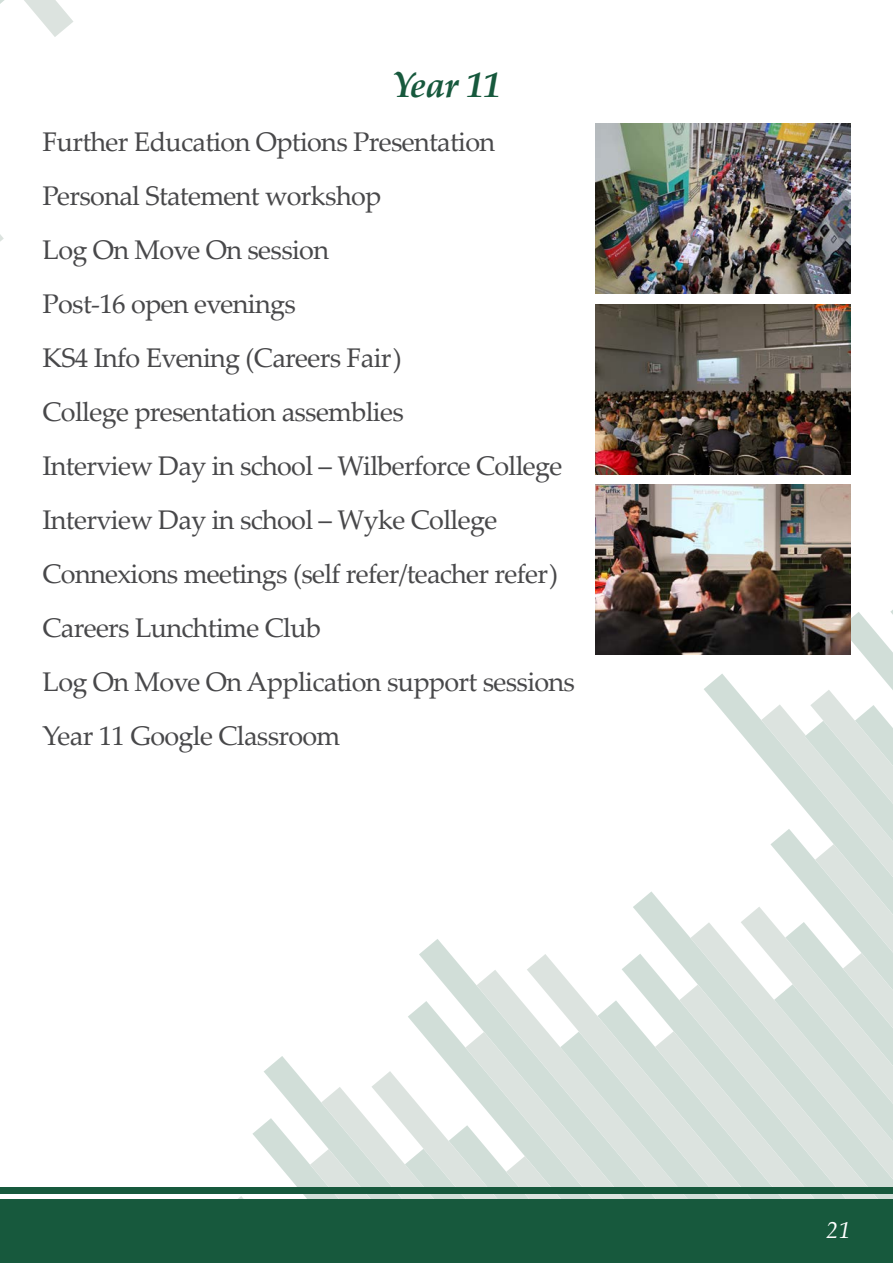
<style>
.page{position:relative;width:893px;height:1263px;background:#fff}
.page>*{position:absolute;margin:0;border:0;box-sizing:border-box;transform-origin:0 0}
.t1{font:italic 700 36px "Palatino Linotype";letter-spacing:-.025em;color:#17593d}
.t2{font:27px/54px "Palatino Linotype";letter-spacing:-.025em;color:#48484a}
.t3{font:italic 24px "Palatino Linotype";color:#fff}
</style>
<div class="page">
<svg style="left:158px;top:596px;width:735px;height:603px"></svg>
<svg style="left:810px;top:690px;width:83px;height:509px;background:#d9e3de"></svg>
<div style="left:0;top:1199px;width:893px;height:64px;background:#17593d"></div>
<div style="left:0;top:1187px;width:893px;height:6px;background:#17593d"></div>
<svg style="left:0;top:0;width:73px;height:242px"></svg>
<img style="left:595px;top:123px;width:255px;height:170px">
<img style="left:595px;top:304px;width:255px;height:170px">
<img style="left:595px;top:485px;width:255px;height:170px">
<h1 class="t1" style="left:392px;top:59px;width:110px">Year 11</h1>
<p class="t2" style="left:43px;top:113px;width:534px">Further Education Options Presentation Personal Statement workshop<br>Log On Move On session<br>Post-16 open evenings<br>KS4 Info Evening (Careers Fair)<br>College presentation assemblies<br>Interview Day in school – Wilberforce College Interview Day in school – Wyke College Connexions meetings (self refer/teacher refer)<br>Careers Lunchtime Club<br>Log On Move On Application support sessions Year 11 Google Classroom</p>
<p class="t3" style="left:826px;top:1213px;width:25px">21</p>
</div>
